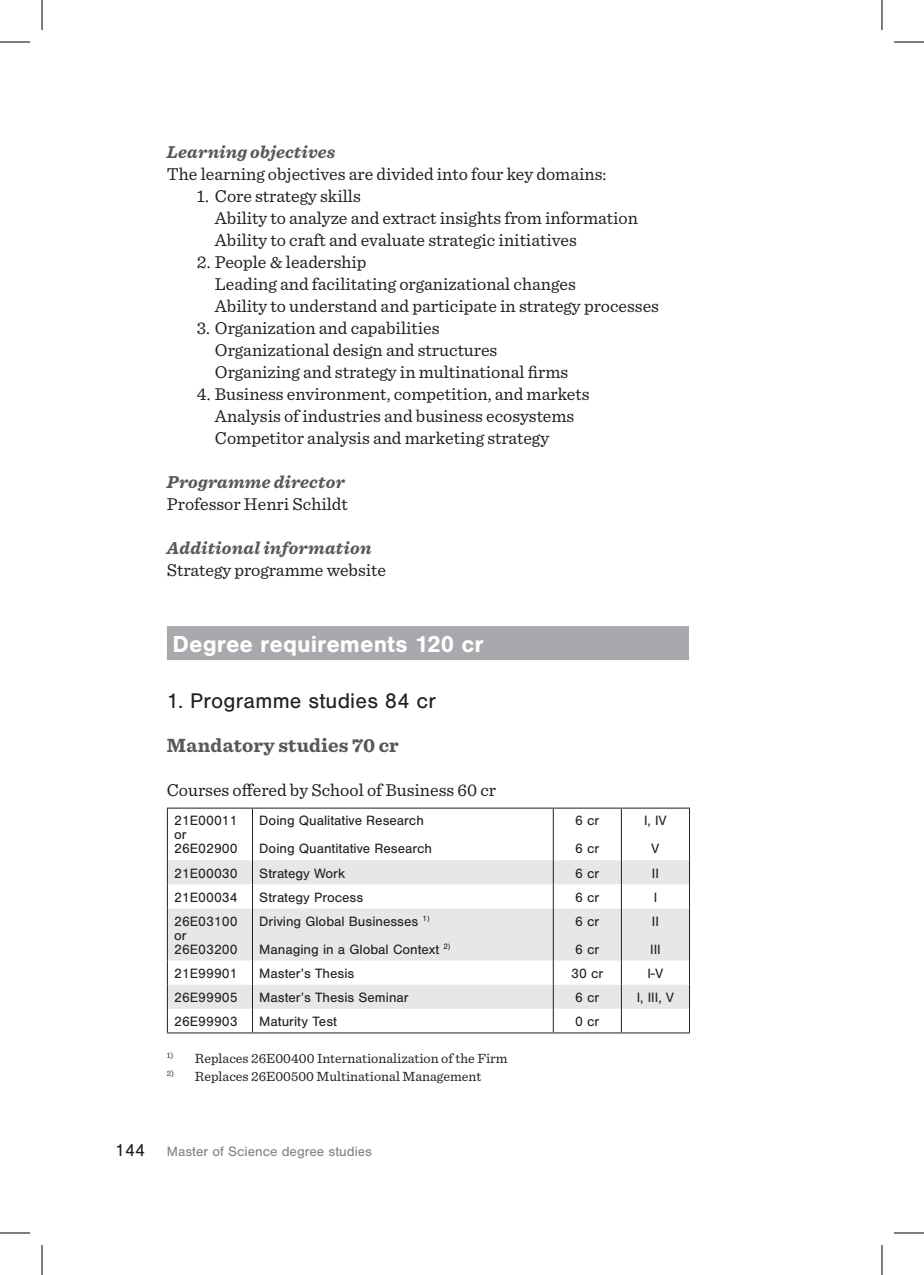
<style>
.page{position:relative;width:924px;height:1275px;background:#fff}
.page>*{position:absolute;margin:0;border:0;box-sizing:border-box;transform-origin:0 0}
.t1{font:700 24px "Nimbus San";color:#fff}
.t2{font:22px "Nimbus San";letter-spacing:.01em;color:#231f20}
.t3{font:700 20px "Sentinel";letter-spacing:.01em;color:#57585a}
.t4{font:18px/22px "Sentinel";color:#231f20}
.t5{font:italic 700 18px "Sentinel";letter-spacing:.01em;color:#57585a}
.t6{font:14px/28px "Nimbus San";color:#231f20}
.t7{font:14px "Sentinel";color:#231f20}
.t8{font:14px "Nimbus San";color:#808285}
.s1{font-size:18px;color:#231f20}
</style>
<div class="page">
<div style="left:167px;top:626px;width:521px;height:34px;background:#a8a9ad"></div>
<svg style="left:168px;top:860px;width:520px;height:148px;fill:#e6e7e9"></svg>
<hr style="left:167px;top:807px;width:85px;height:1px;background:#231f20">
<hr style="left:167px;top:808px;width:1px;height:52px;background:#231f20">
<hr style="left:252px;top:807px;width:301px;height:1px;background:#231f20">
<hr style="left:252px;top:808px;width:1px;height:52px;background:#231f20">
<hr style="left:553px;top:807px;width:68px;height:1px;background:#231f20">
<hr style="left:552px;top:808px;width:1px;height:52px;background:#231f20">
<hr style="left:621px;top:807px;width:68px;height:1px;background:#231f20">
<hr style="left:620px;top:808px;width:1px;height:52px;background:#231f20">
<hr style="left:688px;top:808px;width:1px;height:52px;background:#231f20">
<svg style="left:167px;top:860px;width:1px;height:48px"></svg>
<svg style="left:252px;top:860px;width:1px;height:48px"></svg>
<svg style="left:552px;top:860px;width:1px;height:48px"></svg>
<svg style="left:620px;top:860px;width:1px;height:48px"></svg>
<svg style="left:688px;top:860px;width:1px;height:24px"></svg>
<hr style="left:167px;top:908px;width:1px;height:52px;background:#231f20">
<hr style="left:252px;top:908px;width:1px;height:52px;background:#231f20">
<hr style="left:552px;top:908px;width:1px;height:52px;background:#231f20">
<hr style="left:620px;top:908px;width:1px;height:52px;background:#231f20">
<hr style="left:688px;top:908px;width:1px;height:52px;background:#231f20">
<svg style="left:167px;top:960px;width:1px;height:72px"></svg>
<svg style="left:252px;top:960px;width:1px;height:72px"></svg>
<svg style="left:552px;top:960px;width:1px;height:72px"></svg>
<svg style="left:620px;top:960px;width:1px;height:72px"></svg>
<svg style="left:688px;top:960px;width:1px;height:49px"></svg>
<hr style="left:167px;top:1032px;width:85px;height:1px;background:#231f20">
<hr style="left:252px;top:1032px;width:301px;height:1px;background:#231f20">
<hr style="left:553px;top:1032px;width:68px;height:1px;background:#231f20">
<hr style="left:621px;top:1032px;width:68px;height:1px;background:#231f20">
<hr style="left:0;top:42px;width:30px;height:1px;background:#000">
<hr style="left:893px;top:42px;width:30px;height:1px;background:#000">
<hr style="left:0;top:1232px;width:30px;height:1px;background:#000">
<hr style="left:893px;top:1232px;width:30px;height:1px;background:#000">
<hr style="left:42px;top:0;width:1px;height:30px;background:#000">
<hr style="left:42px;top:1245px;width:1px;height:30px;background:#000">
<hr style="left:881px;top:0;width:1px;height:30px;background:#000">
<hr style="left:881px;top:1245px;width:1px;height:30px;background:#000">
<p class="t5" style="left:167px;top:138px;width:170px">Learning objectives</p>
<p class="t4" style="left:167px;top:162px;width:441px">The learning objectives are divided into four key domains:</p>
<p class="t4" style="left:215px;top:184px;width:424px;text-indent:-18px">1. Core strategy skills<br>Ability to analyze and extract insights from information<br>Ability to craft and evaluate strategic initiatives</p>
<p class="t4" style="left:215px;top:250px;width:445px;text-indent:-18px">2. People &amp; leadership<br>Leading and facilitating organizational changes<br>Ability to understand and participate in strategy processes</p>
<p class="t4" style="left:215px;top:316px;width:354px;text-indent:-18px">3. Organization and capabilities<br>Organizational design and structures<br>Organizing and strategy in multinational firms</p>
<p class="t4" style="left:215px;top:382px;width:376px;text-indent:-18px">4. Business environment, competition, and markets<br>Analysis of industries and business ecosystems<br>Competitor analysis and marketing strategy</p>
<p class="t5" style="left:167px;top:468px;width:179px">Programme director</p>
<p class="t4" style="left:167px;top:492px;width:182px">Professor Henri Schildt</p>
<p class="t5" style="left:167px;top:534px;width:206px">Additional information</p>
<p class="t4" style="left:167px;top:558px;width:221px">Strategy programme website</p>
<h1 class="t1" style="left:172px;top:630px;width:312px">Degree requirements 120 cr</h1>
<p class="t2" style="left:167px;top:689px;width:270px">1. Programme studies 84 cr</p>
<p class="t3" style="left:167px;top:730px;width:233px">Mandatory studies 70 cr</p>
<p class="t4" style="left:167px;top:778px;width:330px">Courses offered by School of Business 60 cr</p>
<p class="t6" style="left:174px;top:814px;width:65px;line-height:14px">21E00011 or<br>26E02900</p>
<p class="t6" style="left:259px;top:807px;width:174px">Doing Qualitative Research<br>Doing Quantitative Research</p>
<p class="t6" style="left:575px;top:807px;width:26px">6 cr<br>6 cr</p>
<p class="t6" style="left:643px;top:807px;width:24px;text-align:center">I, IV<br>V</p>
<p class="t6" style="left:174px;top:859px;width:65px">21E00030</p>
<p class="t6" style="left:259px;top:859px;width:87px">Strategy Work</p>
<p class="t6" style="left:575px;top:859px;width:26px">6 cr</p>
<p class="t6" style="left:651px;top:859px;width:9px">II</p>
<p class="t6" style="left:174px;top:883px;width:65px">21E00034</p>
<p class="t6" style="left:259px;top:883px;width:105px">Strategy Process</p>
<p class="t6" style="left:575px;top:883px;width:26px">6 cr</p>
<p class="t6" style="left:653px;top:883px;width:5px">I</p>
<p class="t6" style="left:174px;top:914px;width:65px;line-height:14px">26E03100 or<br>26E03200</p>
<p class="t6" style="left:259px;top:907px;width:192px">Driving Global Businesses <sup>1)<br></sup>Managing in a Global Context <sup>2)</sup></p>
<p class="t6" style="left:575px;top:907px;width:26px">6 cr<br>6 cr</p>
<p class="t6" style="left:649px;top:907px;width:12px">II<br>III</p>
<p class="t6" style="left:174px;top:959px;width:65px">21E99901</p>
<p class="t6" style="left:259px;top:959px;width:96px">Master’s Thesis</p>
<p class="t6" style="left:571px;top:959px;width:34px">30 cr</p>
<p class="t6" style="left:647px;top:959px;width:18px">I-V</p>
<p class="t6" style="left:174px;top:983px;width:65px">26E99905</p>
<p class="t6" style="left:259px;top:983px;width:151px">Master’s Thesis Seminar</p>
<p class="t6" style="left:575px;top:983px;width:26px">6 cr</p>
<p class="t6" style="left:636px;top:983px;width:39px">I, III, V</p>
<p class="t6" style="left:174px;top:1007px;width:65px">26E99903</p>
<p class="t6" style="left:259px;top:1007px;width:79px">Maturity Test</p>
<p class="t6" style="left:575px;top:1007px;width:26px">0 cr</p>
<p class="t7" style="left:167px;top:1047px;width:342px"><sup>1)</sup> Replaces 26E00400 Internationalization of the Firm</p>
<p class="t7" style="left:167px;top:1065px;width:316px"><sup>2)</sup> Replaces 26E00500 Multinational Management</p>
<p class="t8" style="left:115px;top:1143px;width:258px"><span class="s1">144</span> Master of Science degree studies</p>
</div>
